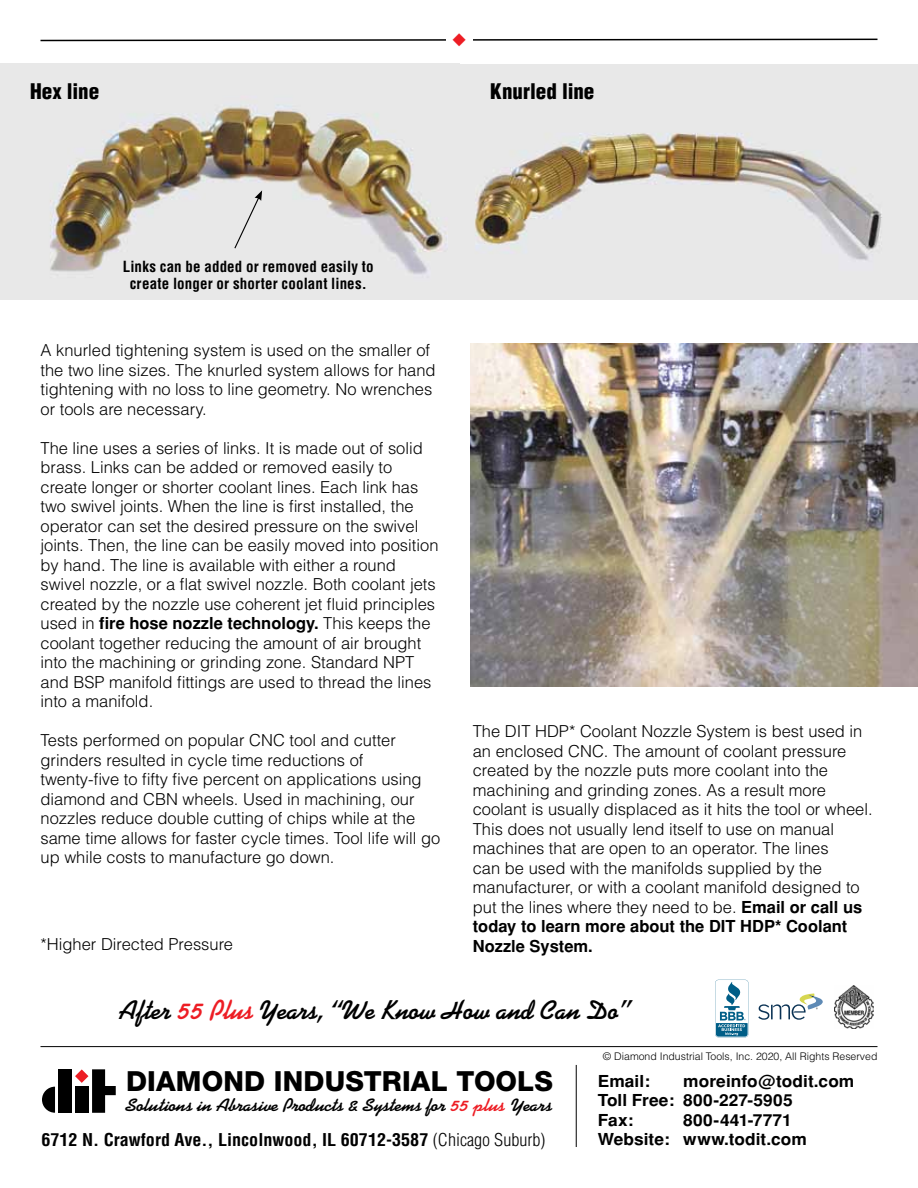
<style>
.page{position:relative;width:918px;height:1188px;background:#fff}
.page>*{position:absolute;margin:0;border:0;box-sizing:border-box;transform-origin:0 0}
.t1{font:800 27.75px "Helvetica Neue";letter-spacing:.005em;color:#000}
.t2{font:700 27px "Kaufmann";color:#000}
.t3{font:900 condensed 21px "Helvetica";color:#000}
.t4{font:700 18px "Kaufmann";letter-spacing:.005em;color:#000;scale:1.07 1}
.t5{font:700 condensed 17.25px "Helvetica";color:#000;scale:1.05 1}
.t6{font:300 16.5px/19.5px "Helvetica";color:#000}
.t7{font:700 16.5px/19.5px "Helvetica";letter-spacing:.005em;color:#000;scale:1.05 1}
.t8{font:700 condensed 15px/16.5px "Helvetica";letter-spacing:.01em;color:#000;text-align:center}
.t9{font:300 10.5px "Helvetica";color:#000}
.s1{font-weight:700}
.s2{color:#ed1d24}
.s3{font-weight:300}
</style>
<div class="page">
<hr style="left:40px;top:1046px;width:838px;height:1px;background:#000">
<div style="left:59px;top:1069px;width:13px;height:44px;background:#000"></div>
<svg style="left:42px;top:1087px;width:13px;height:26px"></svg>
<svg style="left:75px;top:1069px;width:41px;height:44px"></svg>
<hr style="left:576px;top:1065px;width:1px;height:82px;background:#000">
<img style="left:0;top:63px;width:918px;height:237px">
<svg style="left:233px;top:190px;width:29px;height:60px;background:#dbdbdb"></svg>
<img style="left:471px;top:343px;width:447px;height:343px">
<svg style="left:758px;top:994px;width:65px;height:26px"></svg>
<svg style="left:715px;top:980px;width:33px;height:57px"></svg>
<img style="left:835px;top:985px;width:39px;height:44px">
<svg style="left:40px;top:38px;width:838px;height:4px"></svg>
<p class="t3" style="left:30px;top:78px;width:70px">Hex line</p>
<p class="t3" style="left:490px;top:78px;width:106px">Knurled line</p>
<p class="t8" style="left:123px;top:258px;width:253px">Links can be added or removed easily to create longer or shorter coolant lines.</p>
<p class="t6" style="left:40px;top:340px;width:397px">A knurled tightening system is used on the smaller of the two line sizes. The knurled system allows for hand tightening with no loss to line geometry. No wrenches or tools are necessary.</p>
<p class="t6" style="left:40px;top:438px;width:400px">The line uses a series of links. It is made out of solid brass. Links can be added or removed easily to create longer or shorter coolant lines. Each link has two swivel joints. When the line is first installed, the operator can set the desired pressure on the swivel joints. Then, the line can be easily moved into position by hand. The line is available with either a round swivel nozzle, or a flat swivel nozzle. Both coolant jets created by the nozzle use coherent jet fluid principles used in <span class="s1">fire hose nozzle technology.</span> This keeps the coolant together reducing the amount of air brought into the machining or grinding zone. Standard NPT and BSP manifold fittings are used to thread the lines into a manifold.</p>
<p class="t6" style="left:40px;top:730px;width:401px">Tests performed on popular CNC tool and cutter grinders resulted in cycle time reductions of twenty-five to fifty five percent on applications using diamond and CBN wheels. Used in machining, our nozzles reduce double cutting of chips while at the same time allows for faster cycle times. Tool life will go up while costs to manufacture go down.</p>
<p class="t6" style="left:40px;top:934px;width:194px">*Higher Directed Pressure</p>
<p class="t6" style="left:473px;top:721px;width:401px">The DIT HDP* Coolant Nozzle System is best used in an enclosed CNC. The amount of coolant pressure created by the nozzle puts more coolant into the machining and grinding zones. As a result more coolant is usually displaced as it hits the tool or wheel.<br>This does not usually lend itself to use on manual machines that are open to an operator. The lines<br>can be used with the manifolds supplied by the manufacturer, or with a coolant manifold designed to put the lines where they need to be. <span class="s1">Email or call us today to learn more about the DIT HDP* Coolant Nozzle System.</span></p>
<h2 class="t2" style="left:119px;top:994px;width:512px">After <span class="s2">55 Plus</span> Years, “We Know How and Can Do”</h2>
<h1 class="t1" style="left:126px;top:1065px;width:428px">DIAMOND INDUSTRIAL TOOLS</h1>
<p class="t4" style="left:126px;top:1095px;width:400px">Solutions in Abrasive Products &amp; Systems for <span class="s2">55 plus</span> Years</p>
<p class="t5" style="left:41px;top:1129px;width:482px">6712 N. Crawford Ave., Lincolnwood, IL 60712-3587 <span class="s3">(Chicago Suburb)</span></p>
<p class="t9" style="left:603px;top:1049px;width:276px">© Diamond Industrial Tools, Inc. 2020, All Rights Reserved</p>
<p class="t7" style="left:598px;top:1071px;width:246px;text-indent:85px">moreinfo@todit.com<br>Toll Free: 800-227-5905<br>Fax:</p>
<p class="t7" style="left:598px;top:1071px;width:52px">Email:</p>
<p class="t7" style="left:598px;top:1110px;width:201px;text-indent:85px">800-441-7771<br>Website: www.todit.com</p>
</div>
